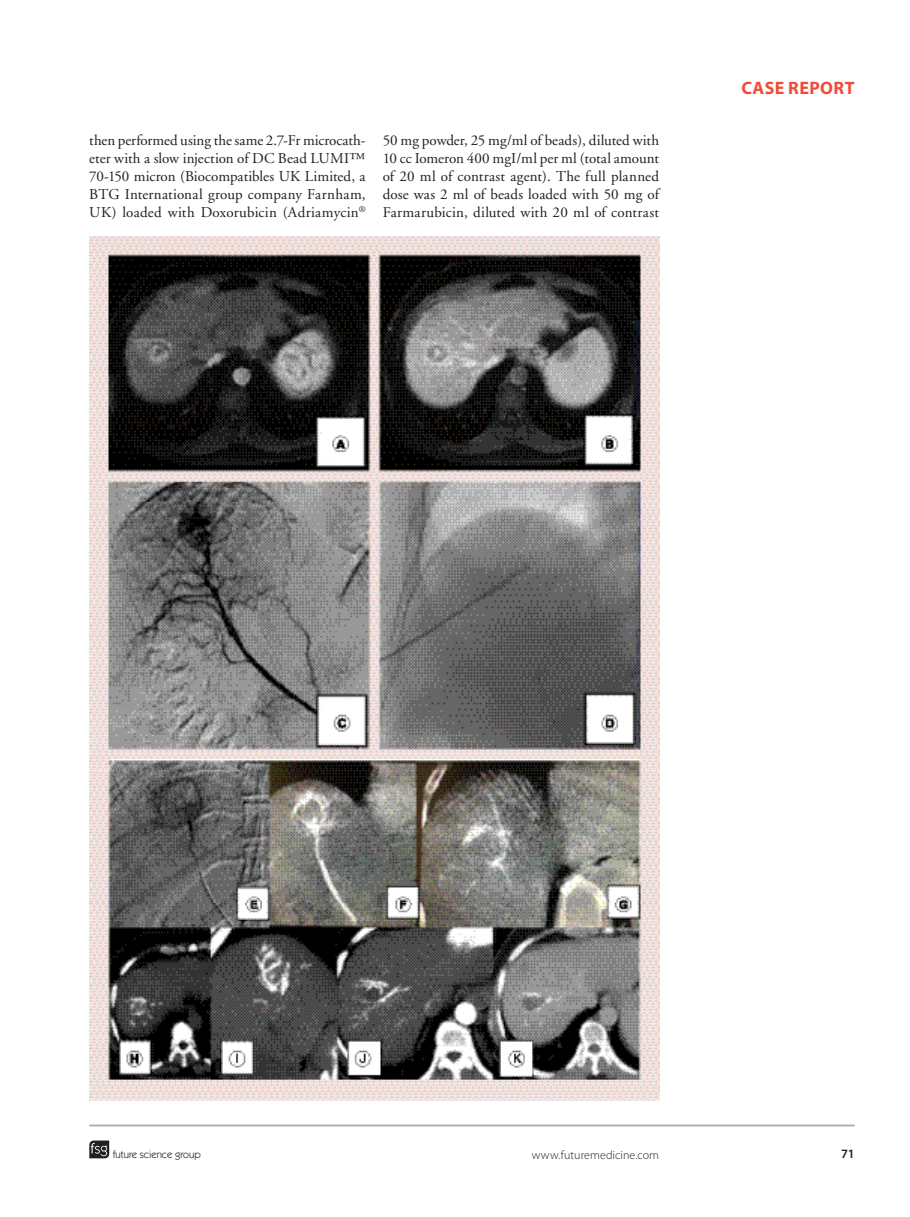
<style>
.page{position:relative;width:910px;height:1217px;background:#fff}
.page>*{position:absolute;margin:0;border:0;box-sizing:border-box;transform-origin:0 0}
.t1{font:700 18px "Myriad Pro";letter-spacing:.02em;color:#ef4d37}
.t2{font:15px/18px "Adobe Garamond";letter-spacing:.015em;color:#231f20;text-align:justify}
.t3{font:600 12.75px "Myriad Pro";color:#231f20}
.t4{font:300 12px "Myriad Pro";letter-spacing:.005em;color:#231f20}
.t5{font:10.5px "Itc Kabel";color:#231f20}
</style>
<div class="page">
<svg style="left:89px;top:1140px;width:20px;height:17px"></svg>
<hr style="left:89px;top:1124px;width:766px;height:2px;background:#a8a9ad">
<img style="left:89px;top:236px;width:570px;height:864px">
<p class="t2" style="left:89px;top:132px;width:278px">then performed using the same 2.7-Fr microcath&shy;eter with a slow injection of DC Bead LUMI™ 70-150 micron (Biocompatibles UK Limited, a BTG International group company Farnham, UK) loaded with Doxorubicin (Adriamycin<sup>®</sup></p>
<p class="t2" style="left:383px;top:132px;width:278px">50 mg powder, 25 mg/ml of beads), diluted with 10 cc Iomeron 400 mgI/ml per ml (total amount of 20 ml of contrast agent). The full planned dose was 2 ml of beads loaded with 50 mg of Farmarubicin, diluted with 20 ml of contrast</p>
<p class="t1" style="left:741px;top:76px;width:115px">CASE REPORT</p>
<p class="t5" style="left:113px;top:1148px;width:90px">future science group</p>
<p class="t4" style="left:532px;top:1147px;width:129px">www.futuremedicine.com</p>
<p class="t3" style="left:841px;top:1145px;width:15px">71</p>
</div>
